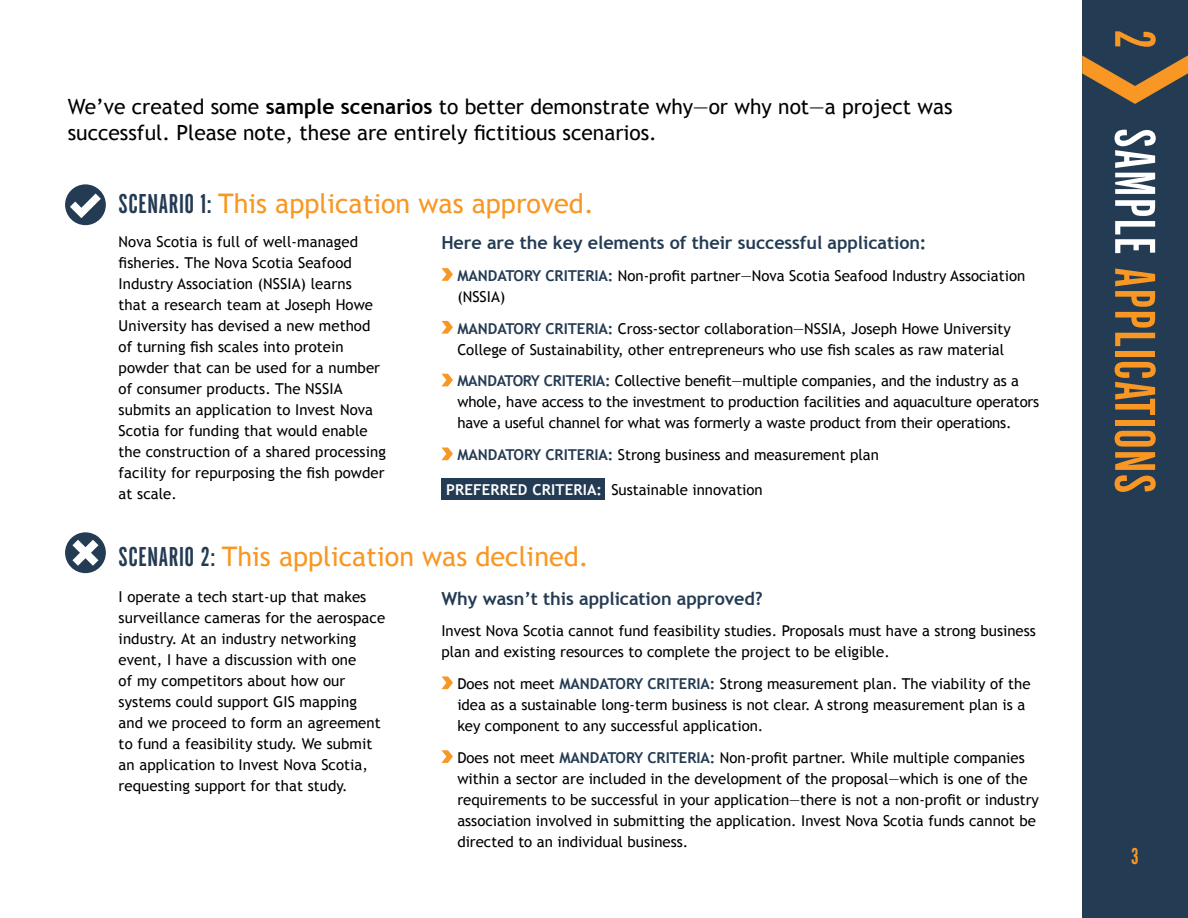
<style>
.page{position:relative;width:1188px;height:918px;background:#fff}
.page>*{position:absolute;margin:0;border:0;box-sizing:border-box;transform-origin:0 0}
.t1{font:60px "Alternate Gothic No 1";letter-spacing:.025em;color:#f89723}
.t2{font:27px "Trebuchet MS";color:#f89723}
.t3{font:24px "Alternate Gothic No 1";color:#f89723}
.t4{font:21px/25.5px "Trebuchet MS";color:#000}
.t5{font:700 18px "Trebuchet MS";letter-spacing:-.005em;color:#243b54}
.t6{font:15px/21px "Trebuchet MS";color:#000}
.s1{font-weight:700}
.s2{font-family:"Alternate Gothic No 1";font-size:28.5px;color:#243b54}
.s3{font-weight:700;color:#243b54}
.s4{font-weight:700;color:#fff}
.s5{color:#fff}
</style>
<div class="page">
<div style="left:1082px;top:0;width:106px;height:918px;background:#243b54"></div>
<svg style="left:1082px;top:55px;width:106px;height:49px"></svg>
<div style="left:441px;top:479px;width:164px;height:21px;background:#243b54"></div>
<svg style="left:65px;top:184px;width:41px;height:41px"></svg>
<svg style="left:65px;top:532px;width:41px;height:41px"></svg>
<svg style="left:441px;top:268px;width:12px;height:13px"></svg>
<svg style="left:441px;top:321px;width:12px;height:13px"></svg>
<svg style="left:441px;top:374px;width:12px;height:12px"></svg>
<svg style="left:441px;top:448px;width:12px;height:12px"></svg>
<svg style="left:441px;top:676px;width:12px;height:13px"></svg>
<svg style="left:441px;top:750px;width:12px;height:13px"></svg>
<h3 class="t4" style="left:68px;top:94px;width:886px">We’ve created some <span class="s1">sample scenarios</span> to better demonstrate why—or why not—a project was successful. Please note, these are entirely fictitious scenarios.</h3>
<h2 class="t2" style="left:119px;top:187px;width:477px"><span class="s2">SCENARIO 1:</span> This application was approved.</h2>
<p class="t5" style="left:441px;top:231px;width:487px">Here are the key elements of their successful application:</p>
<p class="t6" style="left:457px;top:265px;width:569px"><span class="s3">MANDATORY CRITERIA:</span> Non-profit partner—Nova Scotia Seafood Industry Association (NSSIA)</p>
<p class="t6" style="left:457px;top:318px;width:555px"><span class="s3">MANDATORY CRITERIA:</span> Cross-sector collaboration—NSSIA, Joseph Howe University<br>College of Sustainability, other entrepreneurs who use fish scales as raw material</p>
<p class="t6" style="left:457px;top:371px;width:584px"><span class="s3">MANDATORY CRITERIA:</span> Collective benefit—multiple companies, and the industry as a whole, have access to the investment to production facilities and aquaculture operators have a useful channel for what was formerly a waste product from their operations.</p>
<p class="t6" style="left:457px;top:445px;width:423px"><span class="s3">MANDATORY CRITERIA:</span> Strong business and measurement plan</p>
<p class="t6" style="left:446px;top:479px;width:318px"><span class="s4">PREFERRED CRITERIA:</span> Sustainable innovation</p>
<p class="t6" style="left:119px;top:231px;width:269px">Nova Scotia is full of well-managed fisheries. The Nova Scotia Seafood Industry Association (NSSIA) learns<br>that a research team at Joseph Howe University has devised a new method of turning fish scales into protein powder that can be used for a number of consumer products. The NSSIA submits an application to Invest Nova Scotia for funding that would enable the construction of a shared processing facility for repurposing the fish powder at scale.</p>
<h2 class="t2" style="left:119px;top:541px;width:472px"><span class="s2">SCENARIO 2:</span> This application was declined.</h2>
<p class="t5" style="left:441px;top:587px;width:323px">Why wasn’t this application approved?</p>
<p class="t6" style="left:441px;top:621px;width:596px">Invest Nova Scotia cannot fund feasibility studies. Proposals must have a strong business plan and existing resources to complete the project to be eligible.</p>
<p class="t6" style="left:457px;top:674px;width:575px">Does not meet <span class="s3">MANDATORY CRITERIA:</span> Strong measurement plan. The viability of the idea as a sustainable long-term business is not clear. A strong measurement plan is a key component to any successful application.</p>
<p class="t6" style="left:457px;top:747px;width:583px">Does not meet <span class="s3">MANDATORY CRITERIA:</span> Non-profit partner. While multiple companies within a sector are included in the development of the proposal—which is one of the requirements to be successful in your application—there is not a non-profit or industry association involved in submitting the application. Invest Nova Scotia funds cannot be directed to an individual business.</p>
<p class="t6" style="left:119px;top:587px;width:268px">I operate a tech start-up that makes surveillance cameras for the aerospace industry. At an industry networking event, I have a discussion with one<br>of my competitors about how our systems could support GIS mapping and we proceed to form an agreement to fund a feasibility study. We submit an application to Invest Nova Scotia, requesting support for that study.</p>
<h1 class="t1" style="left:1175px;top:29px;width:21px;rotate:90deg">2</h1>
<h1 class="t1" style="left:1175px;top:128px;width:367px;rotate:90deg"><span class="s5">SAMPLE</span> APPLICATIONS</h1>
<h3 class="t3" style="left:1131px;top:840px;width:9px">3</h3>
</div>
